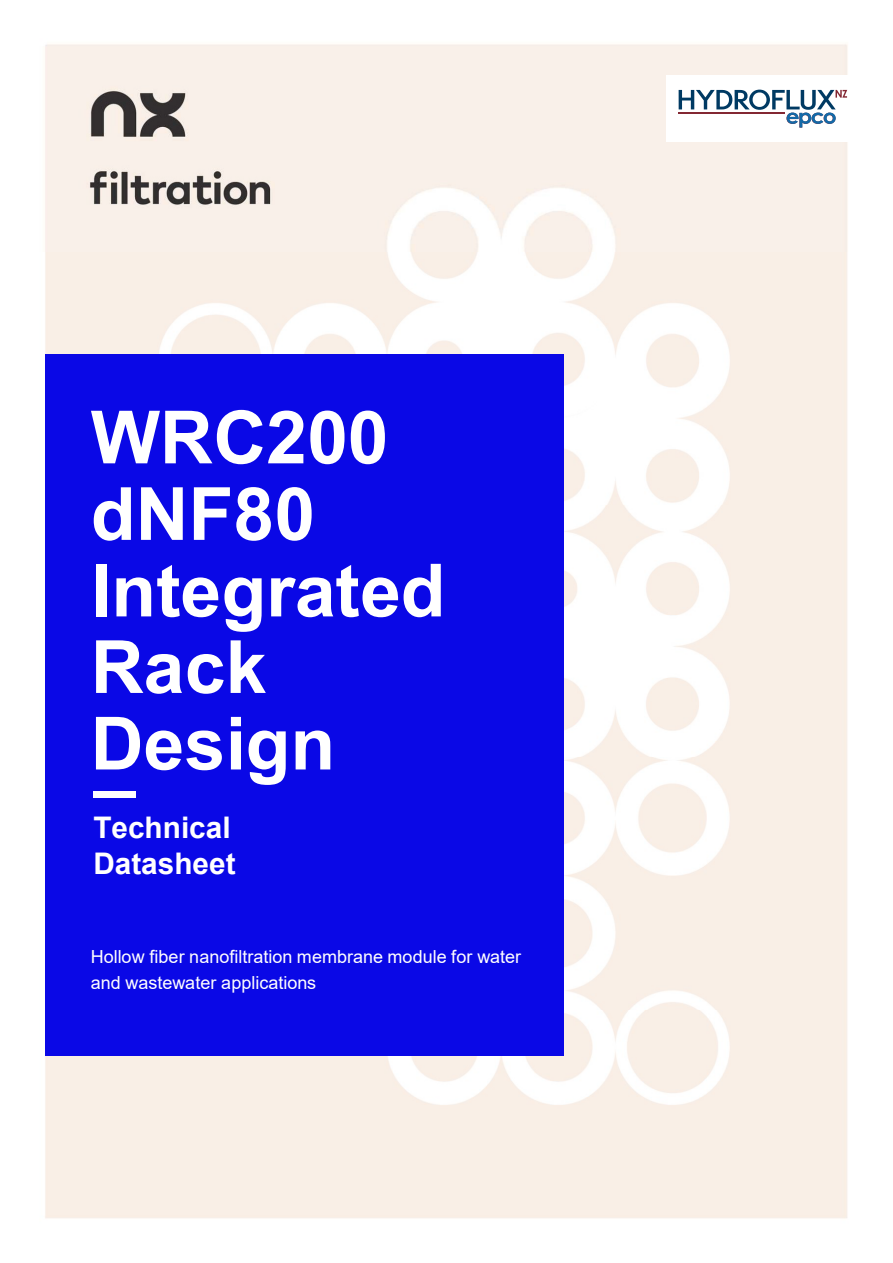
<style>
.page{position:relative;width:893px;height:1263px;background:#fff}
.page>*{position:absolute;margin:0;border:0;box-sizing:border-box;transform-origin:0 0}
.t1{font:700 73.5px/76.5px "Arial";color:#fff}
.t2{font:700 29.7px/35.7px "Arial";color:#fff}
.t3{font:18px/25.5px "Arial";letter-spacing:.005em;color:#fff}
</style>
<div class="page">
<img style="left:45px;top:44px;width:803px;height:1175px">
<div style="left:46px;top:354px;width:518px;height:702px;background:#0a08e6"></div>
<div style="left:93px;top:792px;width:43px;height:6px;background:#fff"></div>
<div style="left:666px;top:75px;width:227px;height:67px;background:#fff"></div>
<svg style="left:679px;top:90px;width:168px;height:38px"></svg>
<h1 class="t1" style="left:91px;top:400px;width:356px">WRC200 dNF80<br>Integrated<br>Rack<br>Design</h1>
<h2 class="t2" style="left:93px;top:810px;width:144px">Technical<br>Datasheet</h2>
<p class="t3" style="left:91px;top:944px;width:432px">Hollow fiber nanofiltration membrane module for water and wastewater applications</p>
</div>
